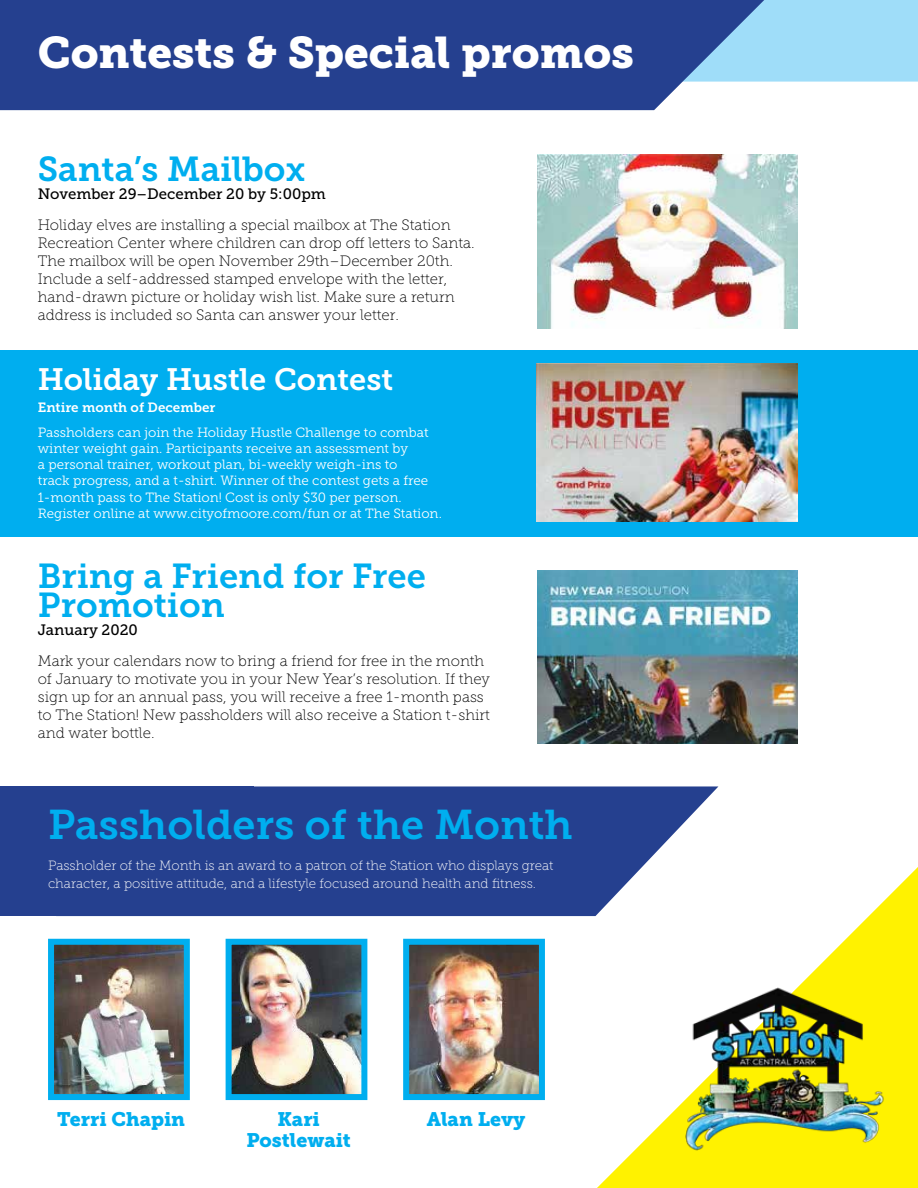
<style>
.page{position:relative;width:918px;height:1188px;background:#fff}
.page>*{position:absolute;margin:0;border:0;box-sizing:border-box;transform-origin:0 0}
.t1{font:44.1px "Museo Slab 900";color:#fff}
.t2{font:41.4px "Museo Slab 700";color:#00aeef}
.t3{font:34.5px/28.5px "Museo Slab 700";color:#00aeef}
.t4{font:30.75px "Museo Slab 700";color:#fff}
.t5{font:19.5px/21px "Museo Slab 900";color:#00aeef;text-align:center}
.t6{font:15px/18px "Museo Slab 100";color:#000}
.t7{font:15px "Museo Slab 500";color:#000}
.t8{font:13.35px/16px "Museo Slab 300";color:#fff}
.t9{font:13.35px/18.3px "Museo Slab 100";color:#fff}
.t10{font:13.35px "Museo Slab 700";color:#fff}
</style>
<div class="page">
<div style="left:254px;top:786px;width:464px;height:130px;background:#25408f"></div>
<div style="left:0;top:786px;width:254px;height:130px;background:#25408f"></div>
<svg style="left:597px;top:867px;width:321px;height:321px"></svg>
<div style="left:764px;top:0;width:154px;height:82px;background:#9fddf9"></div>
<svg style="left:0;top:0;width:764px;height:110px;background:#304c96"></svg>
<img style="left:55px;top:946px;width:128px;height:147px">
<div style="left:48px;top:939px;width:142px;height:161px;border:6px solid #00aeef"></div>
<img style="left:671px;top:970px;width:220px;height:197px">
<img style="left:233px;top:946px;width:127px;height:147px">
<div style="left:226px;top:939px;width:141px;height:161px;border:6px solid #00aeef"></div>
<img style="left:410px;top:946px;width:128px;height:147px">
<div style="left:403px;top:939px;width:142px;height:161px;border:6px solid #00aeef"></div>
<div style="left:0;top:350px;width:918px;height:187px;background:#00aeef"></div>
<img style="left:538px;top:155px;width:260px;height:174px">
<img style="left:537px;top:364px;width:261px;height:157px">
<img style="left:538px;top:570px;width:260px;height:174px">
<h1 class="t1" style="left:38px;top:27px;width:598px">Contests &amp; Special promos</h1>
<h3 class="t3" style="left:38px;top:155px;width:269px">Santa’s Mailbox</h3>
<p class="t7" style="left:38px;top:185px;width:290px">November 29–December 20 by 5:00pm</p>
<p class="t6" style="left:38px;top:216px;width:438px">Holiday elves are installing a special mailbox at The Station Recreation Center where children can drop off letters to Santa.<br>The mailbox will be open November 29th–December 20th.<br>Include a self-addressed stamped envelope with the letter, hand-drawn picture or holiday wish list. Make sure a return address is included so Santa can answer your letter.</p>
<h3 class="t4" style="left:38px;top:362px;width:357px">Holiday Hustle Contest</h3>
<p class="t10" style="left:38px;top:400px;width:179px">Entire month of December</p>
<p class="t8" style="left:38px;top:425px;width:406px">Passholders can join the Holiday Hustle Challenge to combat winter weight gain. Participants receive an assessment by<br>a personal trainer, workout plan, bi-weekly weigh-ins to<br>track progress, and a t-shirt. Winner of the contest gets a free 1-month pass to The Station! Cost is only $30 per person.<br>Register online at www.cityofmoore.com/fun or at The Station.</p>
<h3 class="t3" style="left:38px;top:562px;width:390px">Bring a Friend for Free<br>Promotion</h3>
<p class="t7" style="left:38px;top:621px;width:102px">January 2020</p>
<p class="t6" style="left:38px;top:652px;width:454px">Mark your calendars now to bring a friend for free in the month of January to motivate you in your New Year’s resolution. If they sign up for an annual pass, you will receive a free 1-month pass to The Station! New passholders will also receive a Station t-shirt and water bottle.</p>
<h2 class="t2" style="left:48px;top:801px;width:526px">Passholders of the Month</h2>
<p class="t9" style="left:48px;top:856px;width:507px">Passholder of the Month is an award to a patron of the Station who displays great character, a positive attitude, and a lifestyle focused around health and fitness.</p>
<h3 class="t5" style="left:57px;top:1109px;width:130px">Terri Chapin</h3>
<h3 class="t5" style="left:246px;top:1109px;width:106px">Kari<br>Postlewait</h3>
<h3 class="t5" style="left:427px;top:1109px;width:100px">Alan Levy</h3>
</div>
